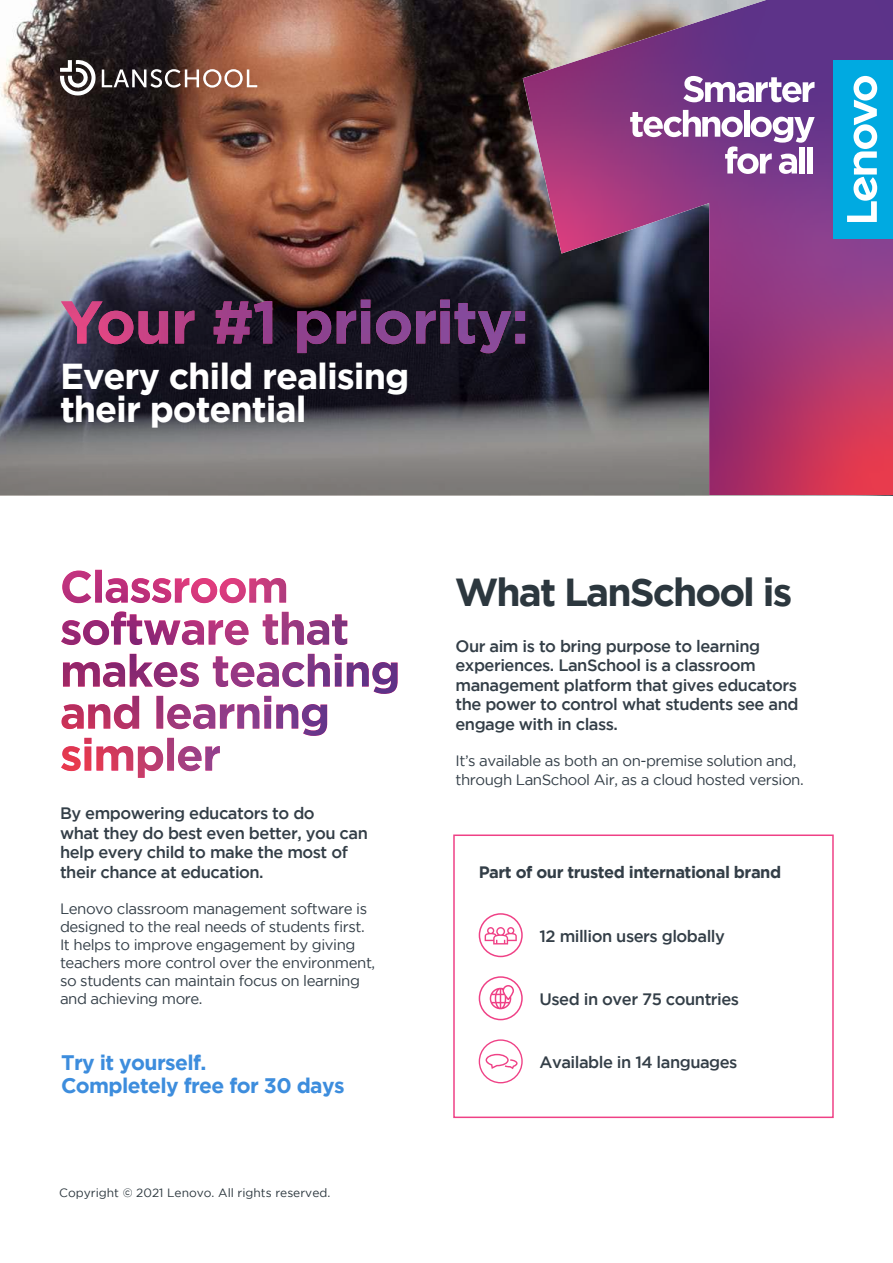
<style>
.page{position:relative;width:893px;height:1263px;background:#fff}
.page>*{position:absolute;margin:0;border:0;box-sizing:border-box;transform-origin:0 0}
.t1{font:700 39px "Gotham";letter-spacing:-.05em;color:#2c373e}
.t2{font:700 36px/33px "Gotham";letter-spacing:-.03em;color:#fff}
.t3{font:700 21px/22.5px "Gotham";letter-spacing:-.03em;color:#3d8ddd}
.t4{font:500 16.5px/19.5px "Gotham";letter-spacing:-.03em;color:#333e47}
.t5{font:700 16.5px "Gotham";letter-spacing:-.03em;color:#333e47}
.t6{font:15px/18px "Gotham";letter-spacing:-.03em;color:#333e47}
.t7{font:12px "Gotham";color:#2c373e}
</style>
<div class="page">
<img style="left:0;top:0;width:523px;height:149px">
<img style="left:0;top:149px;width:523px;height:346px">
<svg style="left:475px;top:300px;width:48px;height:53px"></svg>
<img style="left:61px;top:300px;width:414px;height:53px">
<img style="left:523px;top:1px;width:370px;height:494px">
<svg style="left:683px;top:76px;width:131px;height:26px"></svg>
<svg style="left:630px;top:110px;width:185px;height:64px"></svg>
<div style="left:799px;top:147px;width:6px;height:26px;background:#fff"></div>
<div style="left:807px;top:147px;width:6px;height:26px;background:#fff"></div>
<div style="left:833px;top:60px;width:60px;height:179px;background:#00aae1"></div>
<svg style="left:847px;top:76px;width:30px;height:146px"></svg>
<svg style="left:61px;top:585px;width:337px;height:193px"></svg>
<img style="left:62px;top:570px;width:224px;height:33px">
<svg style="left:59px;top:59px;width:198px;height:38px"></svg>
<div style="left:453px;top:834px;width:381px;height:284px;border:2px solid #ef4186"></div>
<svg style="left:479px;top:1039px;width:44px;height:44px"></svg>
<svg style="left:479px;top:976px;width:44px;height:44px"></svg>
<svg style="left:479px;top:913px;width:44px;height:44px"></svg>
<h2 class="t2" style="left:60px;top:362px;width:351px">Every child realising their potential</h2>
<p class="t4" style="left:60px;top:805px;width:309px">By empowering educators to do<br>what they do best even better, you can help every child to make the most of their chance at education.</p>
<p class="t6" style="left:60px;top:900px;width:317px">Lenovo classroom management software is designed to the real needs of students first.<br>It helps to improve engagement by giving teachers more control over the environment, so students can maintain focus on learning and achieving more.</p>
<p class="t3" style="left:61px;top:1053px;width:285px">Try it yourself.<br>Completely free for 30 days</p>
<p class="t7" style="left:59px;top:1186px;width:273px">Copyright © 2021 Lenovo. All rights reserved.</p>
<h1 class="t1" style="left:455px;top:577px;width:339px">What LanSchool is</h1>
<p class="t4" style="left:455px;top:637px;width:344px">Our aim is to bring purpose to learning experiences. LanSchool is a classroom management platform that gives educators the power to control what students see and engage with in class.</p>
<p class="t6" style="left:455px;top:751px;width:350px;line-height:19.5px">It’s available as both an on-premise solution and, through LanSchool Air, as a cloud hosted version.</p>
<p class="t5" style="left:479px;top:865px;width:304px">Part of our trusted international brand</p>
<p class="t4" style="left:540px;top:927px;width:187px">12 million users globally</p>
<p class="t4" style="left:540px;top:990px;width:201px">Used in over 75 countries</p>
<p class="t4" style="left:540px;top:1053px;width:199px">Available in 14 languages</p>
</div>
